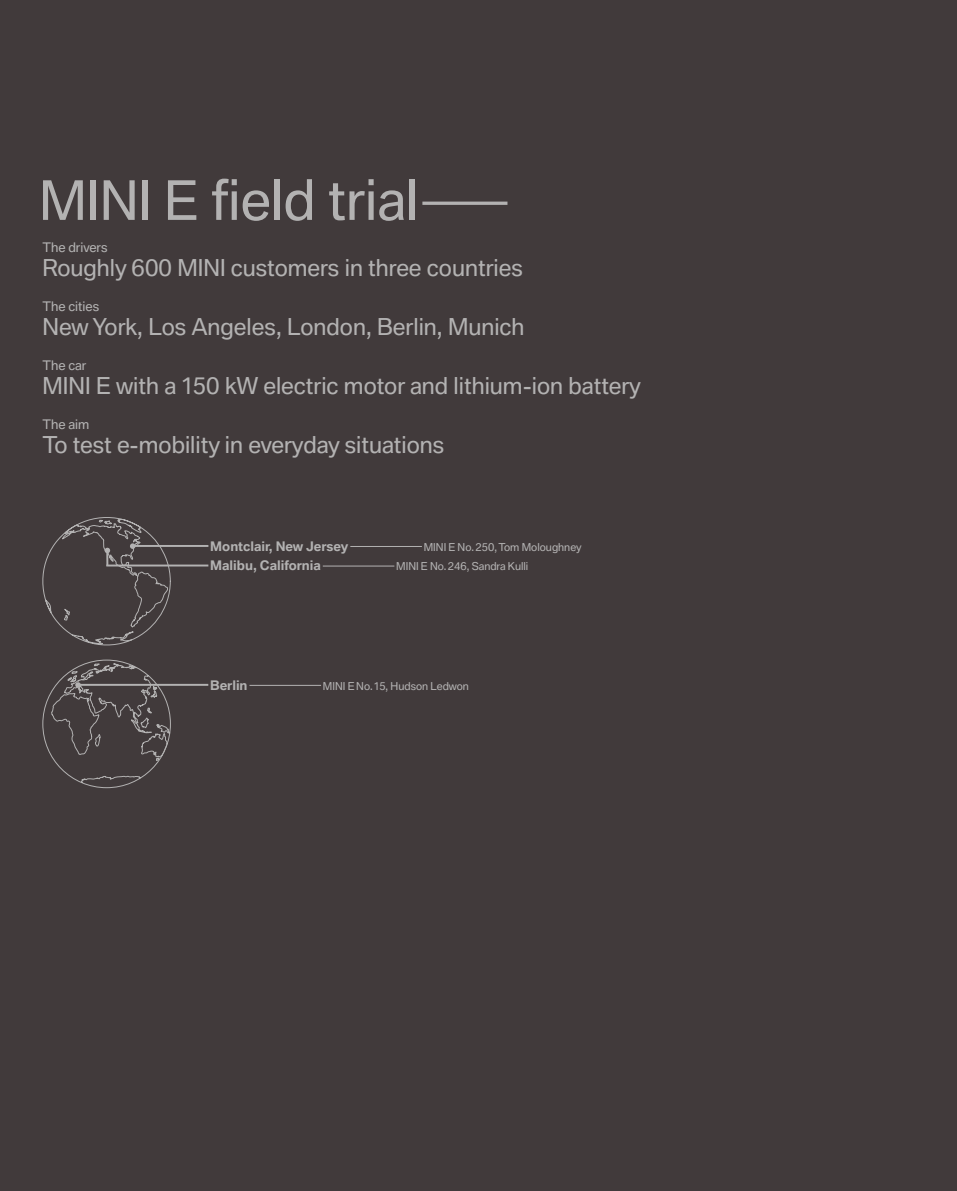
<style>
.page{position:relative;width:957px;height:1191px;background:#413a3b}
.page>*{position:absolute;margin:0;border:0;box-sizing:border-box;transform-origin:0 0}
.t1{font:54px "BMW Type Pro";color:#b3b2b2}
.t2{font:22.5px "BMW Type Pro";color:#b3b2b2}
.t3{font:700 12.75px "BMW Type Pro";color:#b3b2b2}
.t4{font:12.75px "BMW Type Pro";color:#b3b2b2}
.t5{font:10.5px "BMW Type Pro";color:#b3b2b2}
.s1{font-size:52.5px}
</style>
<div class="page">
<hr style="left:422px;top:202px;width:85px;height:3px;background:#b3b2b2">
<hr style="left:78px;top:684px;width:130px;height:2px;background:#b3b2b2">
<hr style="left:249px;top:685px;width:72px;height:1px;background:#b3b2b2">
<svg style="left:42px;top:659px;width:129px;height:129px"></svg>
<hr style="left:133px;top:545px;width:75px;height:2px;background:#b3b2b2">
<hr style="left:350px;top:546px;width:72px;height:1px;background:#b3b2b2">
<hr style="left:106px;top:564px;width:102px;height:2px;background:#b3b2b2">
<hr style="left:323px;top:565px;width:71px;height:1px;background:#b3b2b2">
<svg style="left:42px;top:517px;width:129px;height:129px"></svg>
<h1 class="t1" style="left:39px;top:166px;width:381px"><span class="s1">MINI E</span> field trial</h1>
<p class="t4" style="left:43px;top:239px;width:67px">The drivers</p>
<p class="t2" style="left:43px;top:253px;width:482px">Roughly 600 MINI customers in three countries</p>
<p class="t4" style="left:43px;top:298px;width:58px">The cities</p>
<p class="t2" style="left:43px;top:312px;width:483px">New York, Los Angeles, London, Berlin, Munich</p>
<p class="t4" style="left:43px;top:357px;width:45px">The car</p>
<p class="t2" style="left:43px;top:371px;width:600px">MINI E with a 150 kW electric motor and lithium-ion battery</p>
<p class="t4" style="left:43px;top:416px;width:48px">The aim</p>
<p class="t2" style="left:43px;top:430px;width:403px">To test e-mobility in everyday situations</p>
<p class="t3" style="left:210px;top:538px;width:140px">Montclair, New Jersey</p>
<p class="t5" style="left:424px;top:540px;width:159px">MINI E No.250, Tom Moloughney</p>
<p class="t3" style="left:210px;top:557px;width:112px">Malibu, California</p>
<p class="t5" style="left:396px;top:560px;width:134px">MINI E No.246, Sandra Kulli</p>
<p class="t3" style="left:210px;top:677px;width:39px">Berlin</p>
<p class="t5" style="left:323px;top:679px;width:148px">MINI E No.15, Hudson Ledwon</p>
</div>
